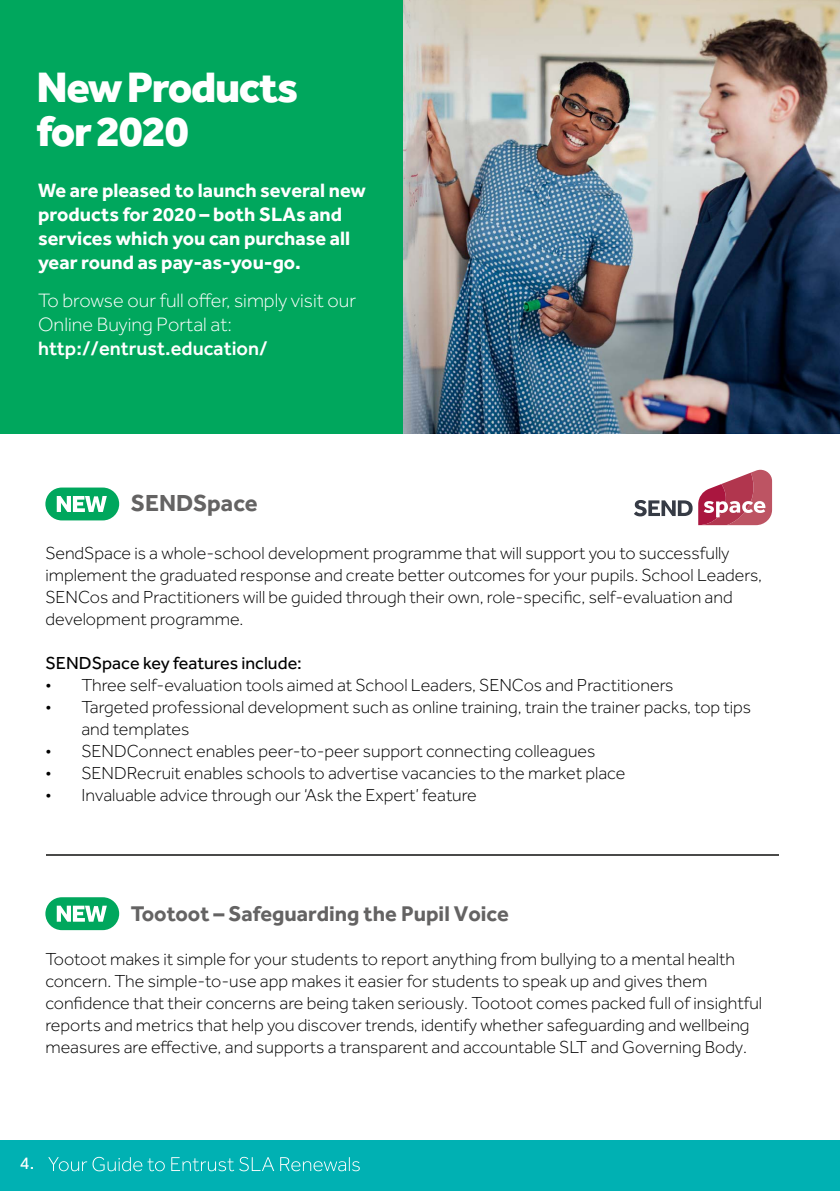
<style>
.page{position:relative;width:840px;height:1191px;background:#fff}
.page>*{position:absolute;margin:0;border:0;box-sizing:border-box;transform-origin:0 0}
.t1{font:800 44px/44px "Effra";letter-spacing:-.03em;color:#fff}
.t2{font:700 24px "Effra";color:#646363}
.t3{font:700 22px "Effra";color:#646363}
.t4{font:700 20px/24px "Effra";color:#fff}
.t5{font:300 20px/24px "Effra";color:#fff}
.t6{font:500 20px "Effra";color:#fff}
.t7{font:300 18px/22px "Effra";color:#000}
.t8{font:18px "Effra";color:#000}
.t9{font:18px "Effra";color:#fff}
</style>
<div class="page">
<div style="left:0;top:1140px;width:839px;height:51px;background:#00b1b3"></div>
<svg style="left:48px;top:1156px;width:311px;height:15px"></svg>
<img style="left:403px;top:0;width:436px;height:434px">
<div style="left:0;top:0;width:403px;height:434px;background:#00a75d"></div>
<div style="left:46px;top:488px;width:72px;height:31px;background:#00a75d;border-radius:15px"></div>
<div style="left:45px;top:487px;width:74px;height:33px;border:2px solid #00a75d;border-radius:15px"></div>
<svg style="left:57px;top:496px;width:50px;height:16px"></svg>
<svg style="left:634px;top:470px;width:137px;height:55px"></svg>
<div style="left:46px;top:898px;width:72px;height:31px;background:#00a75d;border-radius:15px"></div>
<div style="left:45px;top:897px;width:74px;height:33px;border:2px solid #00a75d;border-radius:15px"></div>
<svg style="left:57px;top:905px;width:50px;height:16px"></svg>
<hr style="left:46px;top:854px;width:732px;height:2px;background:#4a4a49">
<h1 class="t1" style="left:36px;top:64px;width:264px">New Products for 2020</h1>
<p class="t4" style="left:38px;top:178px;width:329px">We are pleased to launch several new products for 2020 – both SLAs and services which you can purchase all year round as pay-as-you-go.</p>
<p class="t5" style="left:38px;top:289px;width:319px">To browse our full offer, simply visit our<br>Online Buying Portal at:</p>
<p class="t6" style="left:38px;top:337px;width:231px">http://entrust.education/</p>
<h2 class="t2" style="left:131px;top:489px;width:128px">SENDSpace</h2>
<p class="t7" style="left:45px;top:542px;width:717px">SendSpace is a whole-school development programme that will support you to successfully implement the graduated response and create better outcomes for your pupils. School Leaders, SENCos and Practitioners will be guided through their own, role-specific, self-evaluation and development programme.</p>
<p class="t8" style="left:45px;top:653px;width:258px">SENDSpace key features include:</p>
<p class="t7" style="left:45px;top:674px;width:629px">• Three self-evaluation tools aimed at School Leaders, SENCos and Practitioners</p>
<p class="t7" style="left:81px;top:696px;width:671px;text-indent:-36px">• Targeted professional development such as online training, train the trainer packs, top tips and templates</p>
<p class="t7" style="left:45px;top:740px;width:551px">• SENDConnect enables peer-to-peer support connecting colleagues</p>
<p class="t7" style="left:45px;top:762px;width:581px">• SENDRecruit enables schools to advertise vacancies to the market place</p>
<p class="t7" style="left:45px;top:784px;width:433px">• Invaluable advice through our ‘Ask the Expert’ feature</p>
<p class="t3" style="left:131px;top:900px;width:379px">Tootoot – Safeguarding the Pupil Voice</p>
<p class="t7" style="left:45px;top:948px;width:718px">Tootoot makes it simple for your students to report anything from bullying to a mental health concern. The simple-to-use app makes it easier for students to speak up and gives them confidence that their concerns are being taken seriously. Tootoot comes packed full of insightful reports and metrics that help you discover trends, identify whether safeguarding and wellbeing measures are effective, and supports a transparent and accountable SLT and Governing Body.</p>
<p class="t9" style="left:20px;top:1152px;width:16px">4.</p>
</div>
